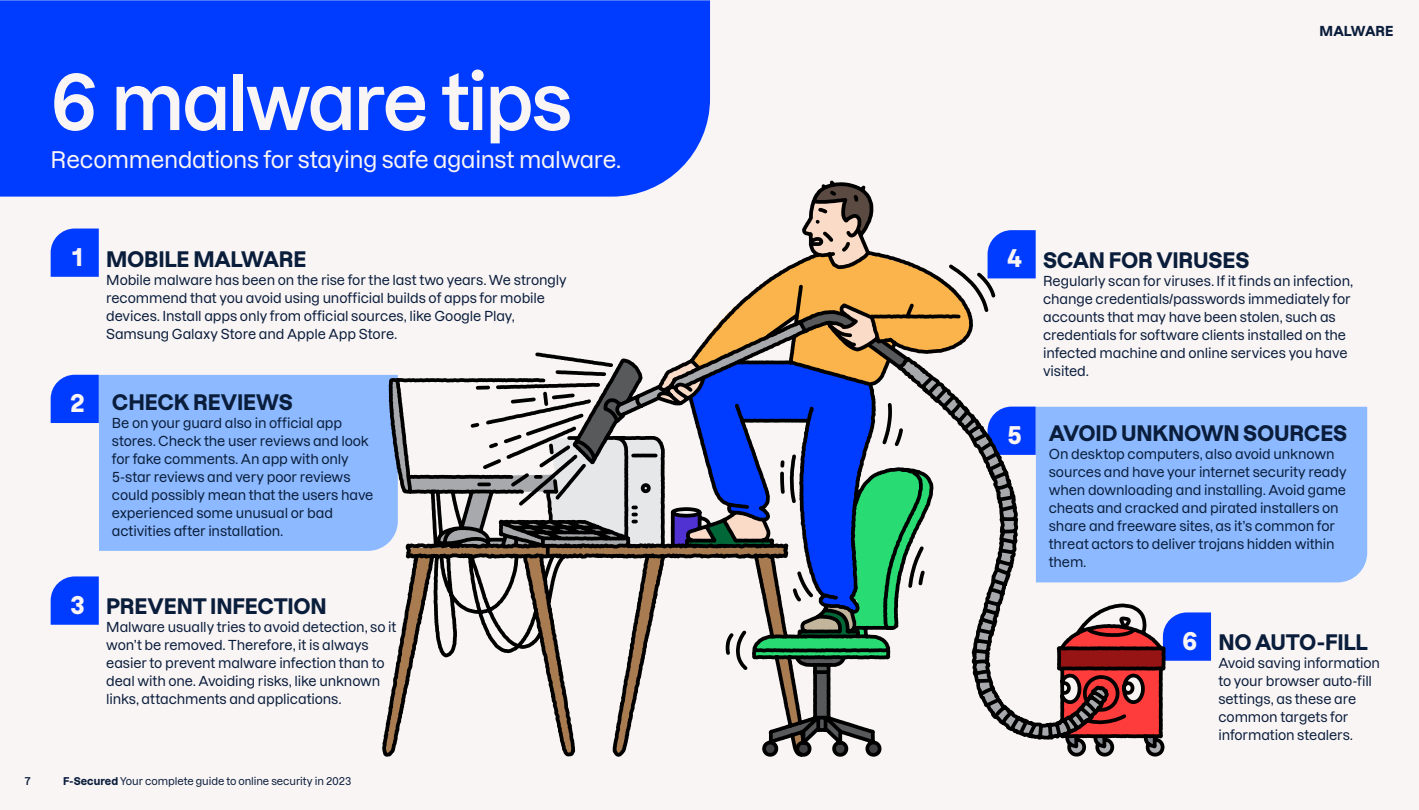
<style>
.page{position:relative;width:1419px;height:810px;background:#fff}
.page>*{position:absolute;margin:0;border:0;box-sizing:border-box;transform-origin:0 0}
.t1{font:600 75px "Dazzed";letter-spacing:-.035em;color:#faf5f5}
.t2{font:700 23.85px "Dazzed";color:#faf5f5}
.t3{font:500 22.5px "Dazzed";letter-spacing:-.01em;color:#faf5f5}
.t4{font:700 21px "Dazzed";letter-spacing:-.01em;color:#0a1e3c}
.t5{font:500 13.5px/18px "Dazzed";letter-spacing:-.01em;color:#0a1e3c}
.t6{font:700 13.5px "Dazzed";color:#0a1e3c}
.t7{font:500 10.5px "Dazzed";letter-spacing:-.01em;color:#0a1e3c}
.t8{font:600 10.5px "Dazzed";color:#0a1e3c}
.s1{font-weight:700}
</style>
<div class="page">
<div style="left:0;top:0;width:1418px;height:810px;background:#faf5f5"></div>
<div style="left:0;top:0;width:710px;height:197px;background:#003cff"></div>
<svg style="left:51px;top:229px;width:48px;height:48px;background:#0d46fe"></svg>
<svg style="left:987px;top:230px;width:48px;height:31px"></svg>
<div style="left:99px;top:375px;width:280px;height:176px;background:#8cb9ff"></div>
<svg style="left:51px;top:375px;width:48px;height:48px;background:#0d45fe"></svg>
<svg style="left:51px;top:576px;width:48px;height:49px;background:#1148fe"></svg>
<div style="left:1168px;top:407px;width:198px;height:175px;background:#8cb9ff"></div>
<div style="left:1168px;top:612px;width:42px;height:49px;background:#003cff"></div>
<svg style="left:379px;top:261px;width:789px;height:496px"></svg>
<svg style="left:654px;top:110px;width:321px;height:299px"></svg>
<svg style="left:392px;top:183px;width:578px;height:572px"></svg>
<h1 class="t1" style="left:50px;top:42px;width:523px">6 malware tips</h1>
<h3 class="t3" style="left:51px;top:142px;width:571px">Recommendations for staying safe against malware.</h3>
<p class="t6" style="left:1319px;top:21px;width:75px">MALWARE</p>
<h2 class="t2" style="left:72px;top:238px;width:12px">1</h2>
<h3 class="t4" style="left:1042px;top:244px;width:208px">SCAN FOR VIRUSES</h3>
<p class="t5" style="left:1042px;top:271px;width:311px">Regularly scan for viruses. If it finds an infection, change credentials/passwords immediately for accounts that may have been stolen, such as credentials for software clients installed on the infected machine and online services you have visited.</p>
<h2 class="t2" style="left:1006px;top:239px;width:16px">4</h2>
<h3 class="t4" style="left:106px;top:242px;width:202px">MOBILE MALWARE</h3>
<p class="t5" style="left:106px;top:269px;width:462px">Mobile malware has been on the rise for the last two years. We strongly recommend that you avoid using unofficial builds of apps for mobile devices. Install apps only from official sources, like Google Play, Samsung Galaxy Store and Apple App Store.</p>
<h2 class="t2" style="left:70px;top:384px;width:16px">2</h2>
<h3 class="t4" style="left:112px;top:385px;width:182px">CHECK REVIEWS</h3>
<p class="t5" style="left:112px;top:412px;width:263px">Be on your guard also in official app stores. Check the user reviews and look for fake comments. An app with only 5-star reviews and very poor reviews could possibly mean that the users have experienced some unusual or bad activities after installation.</p>
<h2 class="t2" style="left:70px;top:586px;width:16px">3</h2>
<h3 class="t4" style="left:106px;top:590px;width:222px">PREVENT INFECTION</h3>
<p class="t5" style="left:106px;top:617px;width:292px">Malware usually tries to avoid detection, so it won’t be removed. Therefore, it is always easier to prevent malware infection than to deal with one. Avoiding risks, like unknown links, attachments and applications.</p>
<p class="t8" style="left:25px;top:772px;width:7px">7</p>
<p class="t7" style="left:63px;top:772px;width:290px"><span class="s1">F-Secured</span> Your complete guide to online security in 2023</p>
<h2 class="t2" style="left:1006px;top:416px;width:16px">5</h2>
<h3 class="t4" style="left:1048px;top:417px;width:300px">AVOID UNKNOWN SOURCES</h3>
<p class="t5" style="left:1048px;top:444px;width:299px">On desktop computers, also avoid unknown sources and have your internet security ready when downloading and installing. Avoid game cheats and cracked and pirated installers on share and freeware sites, as it’s common for threat actors to deliver trojans hidden within them.</p>
<h2 class="t2" style="left:1181px;top:622px;width:17px">6</h2>
<h3 class="t4" style="left:1218px;top:626px;width:151px">NO AUTO-FILL</h3>
<p class="t5" style="left:1218px;top:653px;width:163px">Avoid saving information to your browser auto-fill settings, as these are common targets for information stealers.</p>
</div>
